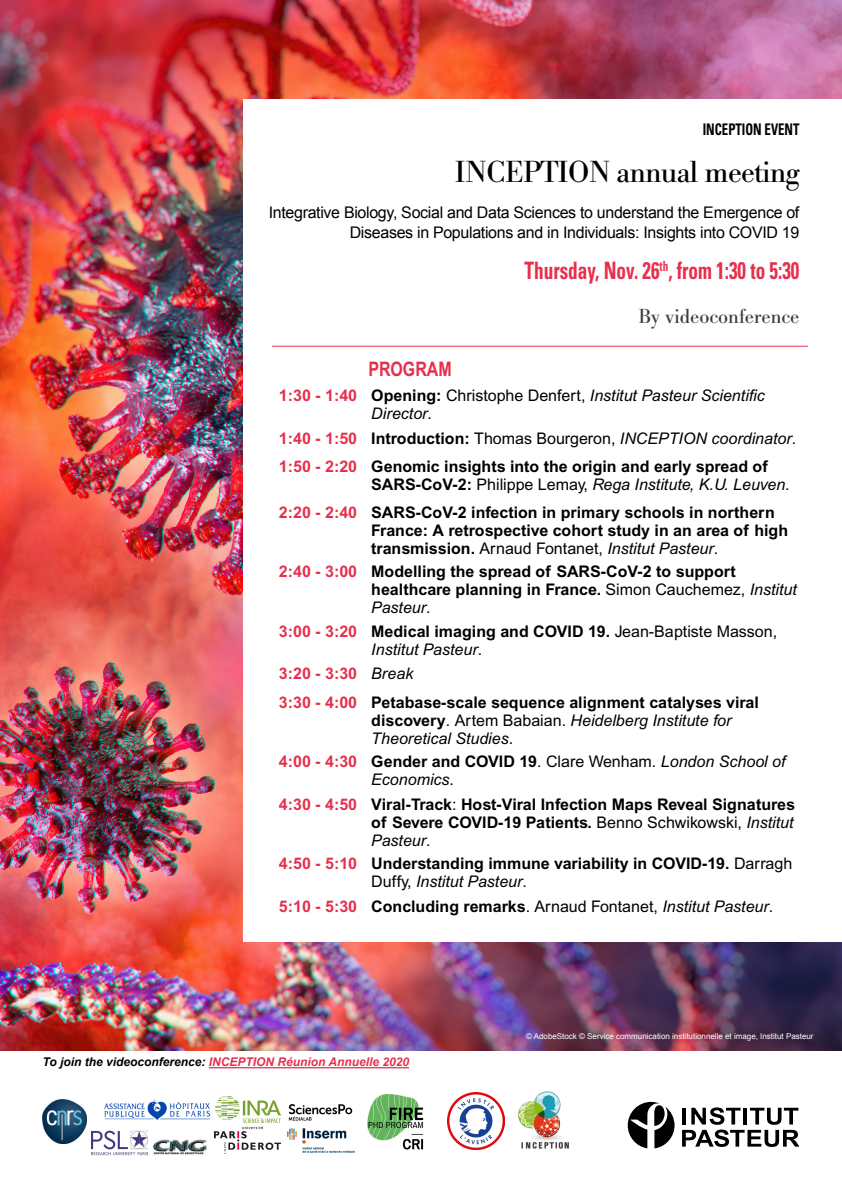
<style>
.page{position:relative;width:842px;height:1191px;background:#fff}
.page>*{position:absolute;margin:0;border:0;box-sizing:border-box;transform-origin:0 0}
.t1{font:30px "Bodoni BE";letter-spacing:-.02em;color:#000}
.t2{font:700 condensed 24px "Univers LT";color:#e72f4c;scale:.8 1}
.t3{font:20px "Bodoni BE";color:#3c3c3b}
.t4{font:700 20px "Arial";color:#e72f4c;scale:.8 1}
.t5{font:700 16px/18px "Arial";color:#000}
.t6{font:italic 16px/18px "Arial";color:#000}
.t7{font:16px/20px "Arial";letter-spacing:-.02em;color:#000;text-align:right}
.t8{font:700 condensed 16px "Univers LT";color:#000;scale:.8 1}
.t9{font:italic 700 12px "Arial";color:#e72f4c}
.t10{font:8px "Arial";color:#fff}
.s1{font-weight:700;font-style:normal;color:#e72f4c}
.s2{font-weight:700;font-style:normal}
.s3{font-style:normal}
.s4{color:#e72f4c}
.s5{font-weight:400}
.s6{font-weight:400;font-style:italic}
.s7{color:#000}
</style>
<div class="page">
<img style="left:0;top:0;width:842px;height:1051px">
<div style="left:244px;top:99px;width:598px;height:843px;background:#fff"></div>
<svg style="left:628px;top:1101px;width:46px;height:47px"></svg>
<svg style="left:682px;top:1107px;width:117px;height:40px"></svg>
<img style="left:153px;top:1139px;width:54px;height:16px">
<img style="left:216px;top:1096px;width:65px;height:26px">
<img style="left:287px;top:1128px;width:68px;height:25px">
<img style="left:288px;top:1104px;width:65px;height:17px">
<img style="left:214px;top:1126px;width:66px;height:26px">
<img style="left:91px;top:1130px;width:57px;height:25px">
<img style="left:43px;top:1099px;width:43px;height:44px">
<img style="left:448px;top:1092px;width:56px;height:57px">
<img style="left:367px;top:1094px;width:57px;height:55px">
<img style="left:105px;top:1099px;width:105px;height:21px">
<img style="left:518px;top:1091px;width:51px;height:58px">
<hr style="left:272px;top:346px;width:94px;height:1px;background:#e72f4c">
<hr style="left:366px;top:346px;width:442px;height:1px;background:#e72f4c">
<hr style="left:209px;top:1067px;width:200px;height:1px;background:#e72f4c">
<p class="t8" style="left:703px;top:119px;width:122px">INCEPTION EVENT</p>
<h1 class="t1" style="left:455px;top:154px;width:346px">INCEPTION annual meeting</h1>
<p class="t7" style="left:269px;top:202px;width:532px">Integrative Biology, Social and Data Sciences to understand the Emergence of<br>Diseases in Populations and in Individuals: Insights into COVID 19</p>
<h2 class="t2" style="left:525px;top:255px;width:345px">Thursday, Nov. 26<sup>th</sup>, from 1:30 to 5:30</h2>
<p class="t3" style="left:639px;top:305px;width:162px">By videoconference</p>
<p class="t4" style="left:368px;top:357px;width:106px">PROGRAM</p>
<p class="t6" style="left:371px;top:386px;width:395px;text-indent:-92px"><span class="s1">1:30 - 1:40</span> <span class="s2">Opening:</span> <span class="s3">Christophe Denfert,</span> Institut Pasteur Scientific<br>Director<span class="s3">.</span></p>
<p class="t5" style="left:279px;top:424px;width:519px;line-height:28.4px"><span class="s4">1:40 - 1:50</span> Introduction: <span class="s5">Thomas Bourgeron,</span> <span class="s6">INCEPTION coordinator</span><span class="s5">.<br></span><span class="s4">1:50 - 2:20</span> Genomic insights into the origin and early spread of</p>
<p class="t5" style="left:279px;top:471px;width:512px;line-height:27.4px;text-indent:92px">SARS-CoV-2: <span class="s5">Philippe Lemay,</span> <span class="s6">Rega Institute, K.U. Leuven</span><span class="s5">.<br></span><span class="s4">2:20 - 2:40</span> SARS-CoV-2 infection in primary schools in northern</p>
<p class="t5" style="left:371px;top:521px;width:418px">France: A retrospective cohort study in an area of high transmission. <span class="s5">Arnaud Fontanet,</span> <span class="s6">Institut Pasteur</span><span class="s5">.</span></p>
<p class="t5" style="left:371px;top:562px;width:427px;text-indent:-92px"><span class="s4">2:40 - 3:00</span> Modelling the spread of SARS-CoV-2 to support healthcare planning in France. <span class="s5">Simon Cauchemez,</span> <span class="s6">Institut<br>Pasteur</span><span class="s5">.</span></p>
<p class="t5" style="left:371px;top:622px;width:407px;text-indent:-92px"><span class="s4">3:00 - 3:20</span> Medical imaging and COVID 19. <span class="s5">Jean-Baptiste Masson,<br></span><span class="s6">Institut Pasteur</span><span class="s5">.</span></p>
<p class="t5" style="left:279px;top:659px;width:482px;line-height:28.4px"><span class="s4">3:20 - 3:30</span> <span class="s6">Break<br></span><span class="s4">3:30 - 4:00</span> Petabase-scale sequence alignment catalyses viral</p>
<p class="t6" style="left:371px;top:711px;width:362px"><span class="s2">discovery</span><span class="s3">. Artem Babaian.</span> Heidelberg Institute for<br>Theoretical Studies<span class="s3">.</span></p>
<p class="t6" style="left:371px;top:752px;width:416px;text-indent:-92px"><span class="s1">4:00 - 4:30</span> <span class="s2">Gender and COVID 19</span><span class="s3">. Clare Wenham.</span> London School of<br>Economics<span class="s3">.</span></p>
<p class="t5" style="left:371px;top:795px;width:425px;text-align:justify;text-indent:-92px"><span class="s4">4:30 - 4:50</span> Viral-Track<span class="s5">:</span> Host-Viral Infection Maps Reveal Signatures of Severe COVID-19 Patients. <span class="s5">Benno Schwikowski,</span> <span class="s6">Institut Pasteur</span><span class="s5">.</span></p>
<p class="t5" style="left:371px;top:854px;width:422px;text-indent:-92px"><span class="s4">4:50 - 5:10</span> Understanding immune variability in COVID-19. <span class="s5">Darragh<br>Duffy,</span> <span class="s6">Institut Pasteur</span><span class="s5">.</span></p>
<p class="t5" style="left:279px;top:897px;width:496px"><span class="s4">5:10 - 5:30</span> Concluding remarks<span class="s5">. Arnaud Fontanet,</span> <span class="s6">Institut Pasteur</span><span class="s5">.</span></p>
<p class="t9" style="left:43px;top:1054px;width:368px"><span class="s7">To join the videoconference:</span> INCEPTION Réunion Annuelle 2020</p>
<p class="t10" style="left:526px;top:1031px;width:289px">© AdobeStock © Service communication institutionnelle et image, Institut Pasteur</p>
</div>
